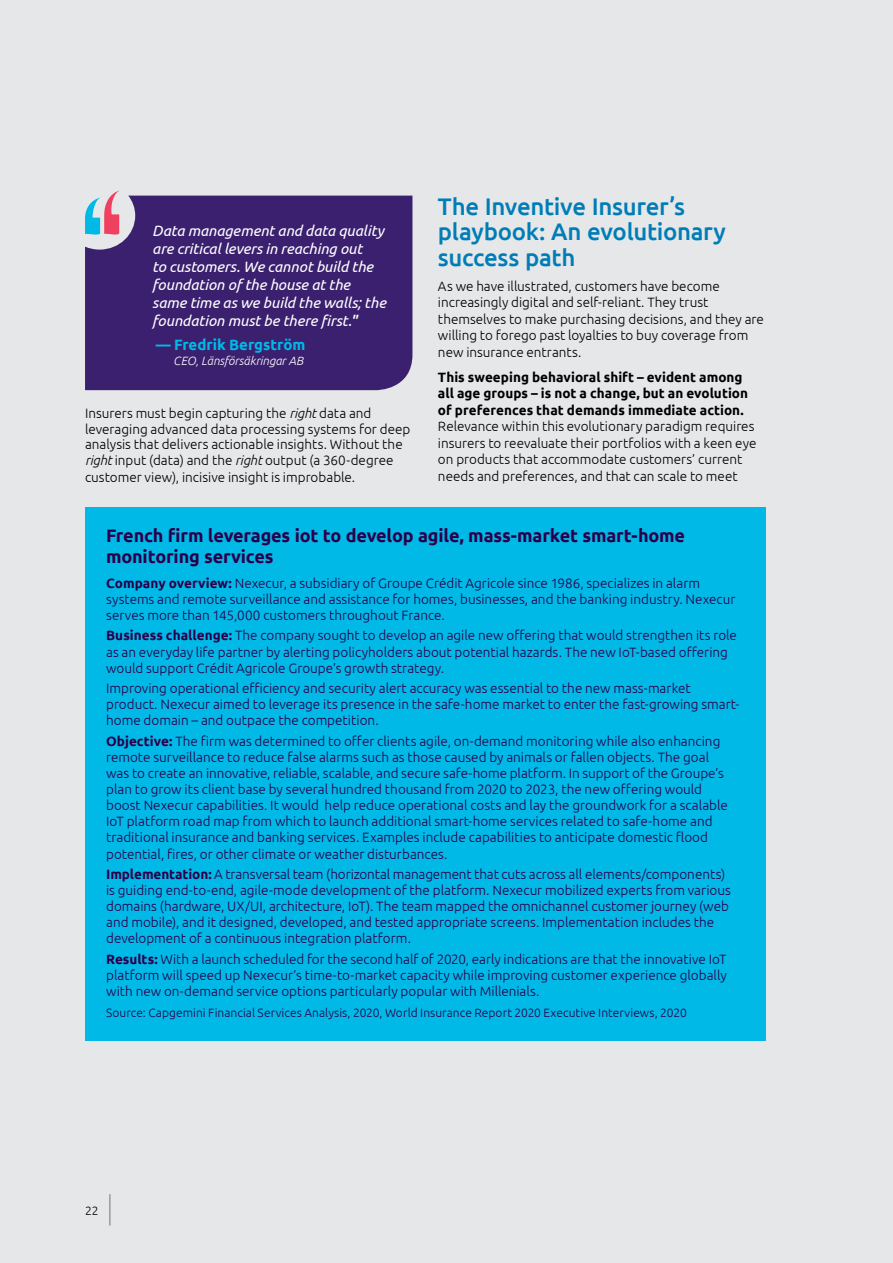
<style>
.page{position:relative;width:893px;height:1263px;background:#e6e7e8}
.page>*{position:absolute;margin:0;border:0;box-sizing:border-box;transform-origin:0 0}
.t1{font:500 24px/25.5px "Ubuntu";letter-spacing:-.015em;color:#007db7}
.t2{font:700 18px/21px "Ubuntu";letter-spacing:-.01em;color:#2c004b}
.t3{font:italic 15px/18px "Ubuntu";letter-spacing:-.005em;color:#fff}
.t4{font:700 15px "Ubuntu";color:#00b9e7}
.t5{font:300 13.5px/16px "Ubuntu";color:#2c004b}
.t6{font:300 13.5px/16.5px "Ubuntu";color:#000}
.t7{font:700 13.5px/16.5px "Ubuntu";letter-spacing:.005em;color:#000}
.t8{font:300 12px "Ubuntu";letter-spacing:.005em;color:#2c004b}
.t9{font:italic 300 12px "Ubuntu";letter-spacing:-.005em;color:#fff}
.t10{font:300 12px "Ubuntu";color:#000}
.s1{font-weight:500}
.s2{font-style:italic}
.s3{font-weight:700}
</style>
<div class="page">
<hr style="left:109px;top:1194px;width:1px;height:31px;background:#808285">
<div style="left:85px;top:507px;width:680px;height:533px;background:#00b9e7"></div>
<div style="left:85px;top:196px;width:327px;height:194px;background:#3b206f"></div>
<svg style="left:85px;top:190px;width:35px;height:45px"></svg>
<p class="t3" style="left:152px;top:221px;width:235px">Data management and data quality are critical levers in reaching out<br>to customers. We cannot build the foundation of the house at the same time as we build the walls; the foundation must be there first.<span class="s1">"</span></p>
<p class="t4" style="left:156px;top:335px;width:151px">— Fredrik Bergström</p>
<p class="t9" style="left:173px;top:353px;width:132px">CEO, Länsförsäkringar AB</p>
<p class="t6" style="left:85px;top:405px;width:327px;line-height:15.9px">Insurers must begin capturing the <span class="s2">right</span> data and leveraging advanced data processing systems for deep analysis that delivers actionable insights. Without the <span class="s2">right</span> input (data) and the <span class="s2">right</span> output (a 360-degree customer view), incisive insight is improbable.</p>
<h1 class="t1" style="left:438px;top:193px;width:290px">The Inventive Insurer’s playbook: An evolutionary success path</h1>
<p class="t6" style="left:438px;top:277px;width:327px">As we have illustrated, customers have become increasingly digital and self-reliant. They trust themselves to make purchasing decisions, and they are willing to forego past loyalties to buy coverage from new insurance entrants.</p>
<p class="t7" style="left:438px;top:369px;width:312px">This sweeping behavioral shift – evident among all age groups – is not a change, but an evolution of preferences that demands immediate action.</p>
<p class="t6" style="left:438px;top:418px;width:320px">Relevance within this evolutionary paradigm requires insurers to reevaluate their portfolios with a keen eye on products that accommodate customers’ current needs and preferences, and that can scale to meet</p>
<h2 class="t2" style="left:106px;top:525px;width:580px">French firm leverages iot to develop agile, mass-market smart-home monitoring services</h2>
<p class="t5" style="left:106px;top:575px;width:631px"><span class="s3">Company overview:</span> Nexecur, a subsidiary of Groupe Crédit Agricole since 1986, specializes in alarm systems and remote surveillance and assistance for homes, businesses, and the banking industry. Nexecur serves more than 145,000 customers throughout France.</p>
<p class="t5" style="left:106px;top:627px;width:632px"><span class="s3">Business challenge:</span> The company sought to develop an agile new offering that would strengthen its role as an everyday life partner by alerting policyholders about potential hazards. The new IoT-based offering would support Crédit Agricole Groupe’s growth strategy.</p>
<p class="t5" style="left:106px;top:680px;width:635px">Improving operational efficiency and security alert accuracy was essential to the new mass-market product. Nexecur aimed to leverage its presence in the safe-home market to enter the fast-growing smart&shy;home domain – and outpace the competition.</p>
<p class="t5" style="left:106px;top:732px;width:623px"><span class="s3">Objective:</span> The firm was determined to offer clients agile, on-demand monitoring while also enhancing remote surveillance to reduce false alarms such as those caused by animals or fallen objects. The goal was to create an innovative, reliable, scalable, and secure safe-home platform. In support of the Groupe’s plan to grow its client base by several hundred thousand from 2020 to 2023, the new offering would boost Nexecur capabilities. It would help reduce operational costs and lay the groundwork for a scalable IoT platform road map from which to launch additional smart-home services related to safe-home and traditional insurance and banking services. Examples include capabilities to anticipate domestic flood potential, fires, or other climate or weather disturbances.</p>
<p class="t5" style="left:106px;top:866px;width:626px"><span class="s3">Implementation:</span> A transversal team (horizontal management that cuts across all elements/components) is guiding end-to-end, agile-mode development of the platform. Nexecur mobilized experts from various domains (hardware, UX/UI, architecture, IoT). The team mapped the omnichannel customer journey (web and mobile), and it designed, developed, and tested appropriate screens. Implementation includes the development of a continuous integration platform.</p>
<p class="t5" style="left:106px;top:950px;width:622px;text-align:justify"><span class="s3">Results:</span> With a launch scheduled for the second half of 2020, early indications are that the innovative IoT platform will speed up Nexecur’s time-to-market capacity while improving customer experience globally with new on-demand service options particularly popular with Millenials.</p>
<p class="t8" style="left:106px;top:1005px;width:582px">Source: Capgemini Financial Services Analysis, 2020, World Insurance Report 2020 Executive Interviews, 2020</p>
<p class="t10" style="left:85px;top:1203px;width:15px">22</p>
</div>
